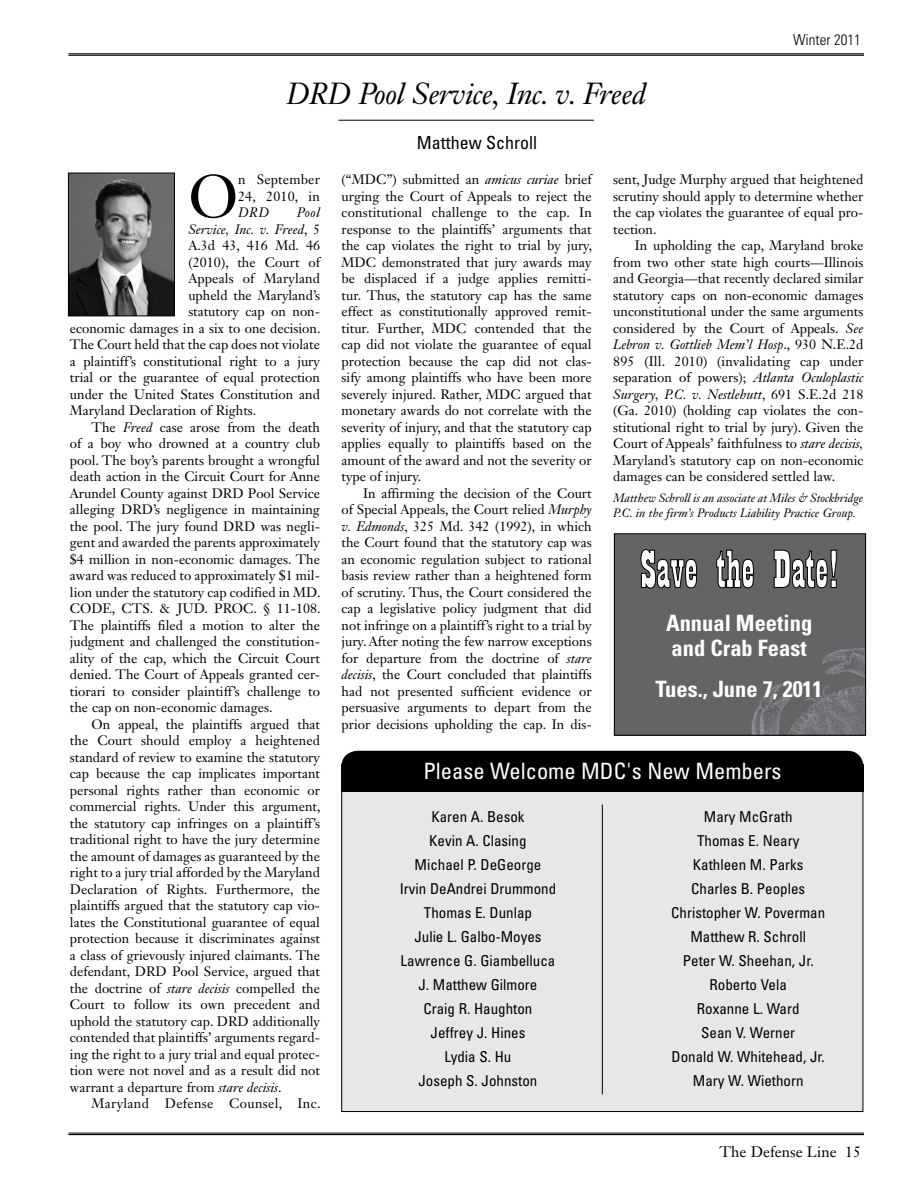
<style>
.page{position:relative;width:918px;height:1188px;background:#fff}
.page>*{position:absolute;margin:0;border:0;box-sizing:border-box;transform-origin:0 0}
.t1{font:59.85px "Janson Text LT Std";color:#000}
.t2{font:italic 30px "Janson Text LT Std";letter-spacing:-.015em;color:#000}
.t3{font:700 condensed 22.5px/25.5px "Univers";color:#fff}
.t4{font:condensed 22.5px "Univers";color:#fff}
.t5{font:condensed 18px "Univers";color:#000}
.t6{font:condensed 15px/24px "Univers";color:#000;text-align:center}
.t7{font:15px "Janson Text LT Std";color:#000}
.t8{font:300 condensed 15px "Univers";color:#000}
.t9{font:13.5px/16.5px "Janson Text LT Std";color:#000;text-align:justify}
.t10{font:italic 13.5px "Janson Text LT Std";color:#000}
.t11{font:13.5px "Janson Text LT Std";letter-spacing:.025em;color:#000}
.t12{font:italic 12px/15px "Janson Text LT Std";color:#000}
.s1{font-style:normal}
.s2{font-style:italic}
</style>
<div class="page">
<hr style="left:68px;top:1133px;width:796px;height:1px;background:#000">
<hr style="left:68px;top:1134px;width:796px;height:1px;background:#000">
<hr style="left:68px;top:53px;width:796px;height:1px;background:#000">
<hr style="left:68px;top:55px;width:796px;height:1px;background:#000">
<img style="left:70px;top:175px;width:103px;height:139px">
<div style="left:68px;top:173px;width:107px;height:143px;border:1px solid #000"></div>
<hr style="left:338px;top:120px;width:256px;height:1px;background:#000">
<div style="left:342px;top:775px;width:521px;height:337px;background:#e6e7e8"></div>
<hr style="left:602px;top:805px;width:1px;height:289px;background:#000">
<div style="left:341px;top:751px;width:523px;height:36px;background:#000;border-radius:17px"></div>
<div style="left:341px;top:764px;width:523px;height:27px;background:#000"></div>
<div style="left:614px;top:534px;width:252px;height:201px;background:#636466"></div>
<img style="left:751px;top:648px;width:113px;height:86px">
<div style="left:614px;top:533px;width:252px;height:203px;border:1px solid #000"></div>
<svg style="left:640px;top:549px;width:197px;height:40px"></svg>
<h2 class="t2" style="left:286px;top:75px;width:361px">DRD Pool Service, Inc. v. Freed</h2>
<h3 class="t5" style="left:417px;top:131px;width:122px">Matthew Schroll</h3>
<p class="t8" style="left:793px;top:31px;width:69px">Winter 2011</p>
<h1 class="t1" style="left:188px;top:159px;width:51px">O</h1>
<p class="t9" style="left:238px;top:171px;width:83px">n September<br>24, 2010, in</p>
<p class="t10" style="left:238px;top:204px;width:32px">DRD</p>
<p class="t10" style="left:297px;top:204px;width:25px">Pool</p>
<p class="t10" style="left:188px;top:221px;width:133px">Service, Inc. v. Freed<span class="s1">, 5</span></p>
<p class="t9" style="left:188px;top:237px;width:133px">A.3d 43, 416 Md. 46</p>
<p class="t9" style="left:188px;top:254px;width:133px">(2010), the Court of</p>
<p class="t9" style="left:188px;top:270px;width:133px">Appeals of Maryland</p>
<p class="t9" style="left:188px;top:287px;width:133px">upheld the Maryland’s</p>
<p class="t9" style="left:188px;top:303px;width:133px">statutory cap on non-</p>
<p class="t9" style="left:70px;top:320px;width:252px">economic damages in a six to one decision.</p>
<p class="t9" style="left:70px;top:336px;width:252px">The Court held that the cap does not violate</p>
<p class="t9" style="left:70px;top:353px;width:252px">a plaintiff’s constitutional right to a jury</p>
<p class="t9" style="left:70px;top:369px;width:252px">trial or the guarantee of equal protection</p>
<p class="t9" style="left:70px;top:386px;width:252px">under the United States Constitution and</p>
<p class="t9" style="left:70px;top:402px;width:188px">Maryland Declaration of Rights.</p>
<p class="t9" style="left:92px;top:419px;width:230px">The <span class="s2">Freed</span> case arose from the death</p>
<p class="t9" style="left:70px;top:435px;width:252px">of a boy who drowned at a country club</p>
<p class="t9" style="left:70px;top:452px;width:252px">pool. The boy’s parents brought a wrongful</p>
<p class="t9" style="left:70px;top:468px;width:252px">death action in the Circuit Court for Anne</p>
<p class="t9" style="left:70px;top:485px;width:252px">Arundel County against DRD Pool Service</p>
<p class="t9" style="left:70px;top:501px;width:252px">alleging DRD’s negligence in maintaining</p>
<p class="t9" style="left:70px;top:518px;width:252px">the pool. The jury found DRD was negli-</p>
<p class="t9" style="left:70px;top:534px;width:252px">gent and awarded the parents approximately</p>
<p class="t9" style="left:70px;top:551px;width:252px">$4 million in non-economic damages. The</p>
<p class="t9" style="left:70px;top:567px;width:252px">award was reduced to approximately $1 mil-</p>
<p class="t9" style="left:70px;top:584px;width:252px">lion under the statutory cap codified in MD.</p>
<p class="t9" style="left:70px;top:600px;width:252px">CODE, CTS. &amp; JUD. PROC. § 11-108.</p>
<p class="t9" style="left:70px;top:617px;width:252px">The plaintiffs filed a motion to alter the</p>
<p class="t9" style="left:70px;top:633px;width:252px">judgment and challenged the constitution-</p>
<p class="t9" style="left:70px;top:650px;width:252px">ality of the cap, which the Circuit Court</p>
<p class="t9" style="left:70px;top:666px;width:252px">denied. The Court of Appeals granted cer-</p>
<p class="t9" style="left:70px;top:683px;width:252px">tiorari to consider plaintiff’s challenge to</p>
<p class="t9" style="left:70px;top:699px;width:204px">the cap on non-economic damages.</p>
<p class="t9" style="left:92px;top:716px;width:230px">On appeal, the plaintiffs argued that</p>
<p class="t9" style="left:70px;top:732px;width:252px">the Court should employ a heightened</p>
<p class="t9" style="left:70px;top:749px;width:252px">standard of review to examine the statutory</p>
<p class="t9" style="left:70px;top:765px;width:252px">cap because the cap implicates important</p>
<p class="t9" style="left:70px;top:782px;width:252px">personal rights rather than economic or</p>
<p class="t9" style="left:70px;top:798px;width:252px">commercial rights. Under this argument,</p>
<p class="t9" style="left:70px;top:815px;width:252px">the statutory cap infringes on a plaintiff’s</p>
<p class="t9" style="left:70px;top:831px;width:252px">traditional right to have the jury determine</p>
<p class="t9" style="left:70px;top:848px;width:252px">the amount of damages as guaranteed by the</p>
<p class="t9" style="left:70px;top:864px;width:252px">right to a jury trial afforded by the Maryland</p>
<p class="t9" style="left:70px;top:881px;width:252px">Declaration of Rights. Furthermore, the</p>
<p class="t9" style="left:70px;top:897px;width:252px">plaintiffs argued that the statutory cap vio-</p>
<p class="t9" style="left:70px;top:914px;width:252px">lates the Constitutional guarantee of equal</p>
<p class="t9" style="left:70px;top:930px;width:252px">protection because it discriminates against</p>
<p class="t9" style="left:70px;top:947px;width:252px">a class of grievously injured claimants. The</p>
<p class="t9" style="left:70px;top:963px;width:252px">defendant, DRD Pool Service, argued that</p>
<p class="t9" style="left:70px;top:980px;width:252px">the doctrine of <span class="s2">stare decisis</span> compelled the</p>
<p class="t9" style="left:70px;top:996px;width:252px">Court to follow its own precedent and</p>
<p class="t9" style="left:70px;top:1013px;width:252px">uphold the statutory cap. DRD additionally</p>
<p class="t9" style="left:70px;top:1029px;width:252px">contended that plaintiffs’ arguments regard-</p>
<p class="t9" style="left:70px;top:1046px;width:252px">ing the right to a jury trial and equal protec-</p>
<p class="t9" style="left:70px;top:1062px;width:252px">tion were not novel and as a result did not</p>
<p class="t9" style="left:70px;top:1079px;width:213px">warrant a departure from <span class="s2">stare decisis</span>.</p>
<p class="t11" style="left:92px;top:1095px;width:231px">Maryland Defense Counsel, Inc.</p>
<p class="t9" style="left:342px;top:171px;width:252px">(“MDC”) submitted an <span class="s2">amicus curiae</span> brief urging the Court of Appeals to reject the constitutional challenge to the cap. In response to the plaintiffs’ arguments that the cap violates the right to trial by jury, MDC demonstrated that jury awards may be displaced if a judge applies remitti&shy;tur. Thus, the statutory cap has the same effect as constitutionally approved remit&shy;titur. Further, MDC contended that the cap did not violate the guarantee of equal protection because the cap did not clas&shy;sify among plaintiffs who have been more severely injured. Rather, MDC argued that monetary awards do not correlate with the severity of injury, and that the statutory cap applies equally to plaintiffs based on the amount of the award and not the severity or type of injury.</p>
<p class="t9" style="left:342px;top:485px;width:252px;text-indent:22px">In affirming the decision of the Court of Special Appeals, the Court relied <span class="s2">Murphy v. Edmonds</span>, 325 Md. 342 (1992), in which the Court found that the statutory cap was an economic regulation subject to rational basis review rather than a heightened form of scrutiny. Thus, the Court considered the cap a legislative policy judgment that did not infringe on a plaintiff’s right to a trial by jury. After noting the few narrow exceptions for departure from the doctrine of <span class="s2">stare decisis</span>, the Court concluded that plaintiffs had not presented sufficient evidence or persuasive arguments to depart from the prior decisions upholding the cap. In dis-</p>
<p class="t9" style="left:613px;top:171px;width:252px">sent, Judge Murphy argued that heightened scrutiny should apply to determine whether the cap violates the guarantee of equal pro&shy;tection.</p>
<p class="t9" style="left:613px;top:237px;width:252px;text-indent:22px">In upholding the cap, Maryland broke from two other state high courts—Illinois and Georgia—that recently declared similar statutory caps on non-economic damages unconstitutional under the same arguments considered by the Court of Appeals. <span class="s2">See Lebron v. Gottlieb Mem’l Hosp</span>., 930 N.E.2d 895 (Ill. 2010) (invalidating cap under separation of powers); <span class="s2">Atlanta Oculoplastic Surgery, P.C. v. Nestlehutt</span>, 691 S.E.2d 218 (Ga. 2010) (holding cap violates the con&shy;stitutional right to trial by jury). Given the Court of Appeals’ faithfulness to <span class="s2">stare decisis, </span>Maryland’s statutory cap on non-economic damages can be considered settled law.</p>
<p class="t12" style="left:613px;top:490px;width:252px">Matthew Schroll is an associate at Miles &amp; Stockbridge<br>P.C. in the firm’s Products Liability Practice Group.</p>
<h3 class="t3" style="left:666px;top:609px;width:148px">Annual Meeting and Crab Feast</h3>
<h3 class="t3" style="left:656px;top:675px;width:168px">Tues., June 7, 2011</h3>
<h3 class="t4" style="left:423px;top:757px;width:360px">Please Welcome MDC's New Members</h3>
<p class="t6" style="left:400px;top:804px;width:158px">Karen A. Besok<br>Kevin A. Clasing<br>Michael P. DeGeorge<br>Irvin DeAndrei Drummond<br>Thomas E. Dunlap<br>Julie L. Galbo-Moyes<br>Lawrence G. Giambelluca<br>J. Matthew Gilmore<br>Craig R. Haughton<br>Jeffrey J. Hines<br>Lydia S. Hu<br>Joseph S. Johnston</p>
<p class="t6" style="left:671px;top:804px;width:156px">Mary McGrath<br>Thomas E. Neary<br>Kathleen M. Parks<br>Charles B. Peoples<br>Christopher W. Poverman<br>Matthew R. Schroll<br>Peter W. Sheehan, Jr.<br>Roberto Vela<br>Roxanne L. Ward<br>Sean V. Werner<br>Donald W. Whitehead, Jr.<br>Mary W. Wiethorn</p>
<p class="t7" style="left:720px;top:1143px;width:143px">The Defense Line 15</p>
</div>
